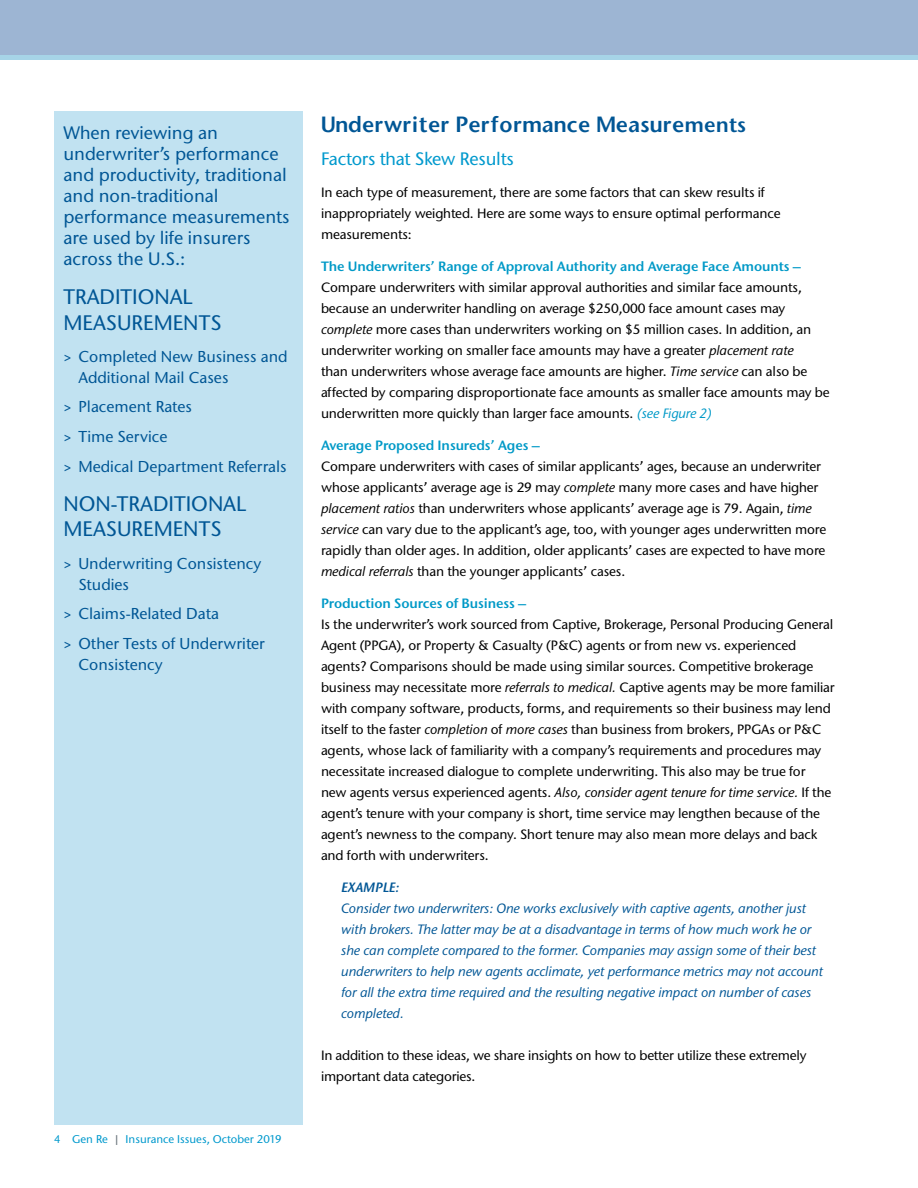
<style>
.page{position:relative;width:918px;height:1188px;background:#fff}
.page>*{position:absolute;margin:0;border:0;box-sizing:border-box;transform-origin:0 0}
.t1{font:21px/25.5px "Stone Sans GC Re";color:#005695}
.t2{font:21px "Stone Sans Semi Boold";color:#005695}
.t3{font:18px/21px "Stone Sans GC Re";color:#005695}
.t4{font:18px "Stone Sans GC Re";letter-spacing:-.015em;color:#0099cd}
.t5{font:15.75px/29.7px "Stone Sans GC Re";color:#005695}
.t6{font:13.5px/21px "Stone Sans GC Re";letter-spacing:-.01em;color:#000}
.t7{font:italic 13.5px/21px "Stone Sans GC Re";letter-spacing:-.01em;color:#005695}
.t8{font:600 13.5px "Stone Sans GC Re";letter-spacing:-.01em;color:#0099c7}
.t9{font:italic 600 13.5px "Stone Sans GC Re";letter-spacing:-.01em;color:#005695}
.t10{font:11.25px "Stone Sans GC Re";color:#0099cd}
.s1{color:#68737a}
.s2{font-family:"Stone Sans GC Re";font-weight:600}
.s3{font-style:italic}
.s4{font-style:italic;color:#0099c7}
</style>
<div class="page">
<div style="left:0;top:53px;width:918px;height:7px;background:#a6d4e7"></div>
<div style="left:0;top:0;width:918px;height:55px;background:#9db5d3"></div>
<div style="left:54px;top:111px;width:249px;height:1013px;background:#c1e2f1"></div>
<h2 class="t3" style="left:63px;top:122px;width:228px">When reviewing an underwriter’s performance and productivity, traditional and non-traditional performance measurements are used by life insurers across the U.S.:</h2>
<h1 class="t1" style="left:63px;top:284px;width:160px">TRADITIONAL<br>MEASUREMENTS</h1>
<p class="t5" style="left:78px;top:346px;width:211px;line-height:21px;text-indent:-15px">&gt; Completed New Business and<br>Additional Mail Cases</p>
<p class="t5" style="left:63px;top:392px;width:225px">&gt; Placement Rates<br>&gt; Time Service<br>&gt; Medical Department Referrals</p>
<h1 class="t1" style="left:63px;top:491px;width:184px">NON-TRADITIONAL<br>MEASUREMENTS</h1>
<p class="t5" style="left:78px;top:553px;width:184px;line-height:21px;text-indent:-15px">&gt; Underwriting Consistency<br>Studies</p>
<p class="t5" style="left:63px;top:599px;width:203px">&gt; Claims-Related Data<br>&gt; Other Tests of Underwriter</p>
<p class="t5" style="left:78px;top:649px;width:86px">Consistency</p>
<p class="t10" style="left:54px;top:1132px;width:229px">4 Gen Re <span class="s1">|</span> Insurance Issues, October 2019</p>
<h1 class="t2" style="left:321px;top:111px;width:427px">Underwriter Performance Measure<span class="s2">ments</span></h1>
<h2 class="t4" style="left:321px;top:148px;width:194px">Factors that Skew Results</h2>
<p class="t6" style="left:321px;top:182px;width:461px">In each type of measurement, there are some factors that can skew results if inappropriately weighted. Here are some ways to ensure optimal performance measurements:</p>
<p class="t8" style="left:321px;top:258px;width:481px">The Underwriters’ Range of Approval Authority and Average Face Amounts –</p>
<p class="t6" style="left:321px;top:277px;width:510px">Compare underwriters with similar approval authorities and similar face amounts, because an underwriter handling on average $250,000 face amount cases may <span class="s3">complete</span> more cases than underwriters working on $5 million cases. In addition, an underwriter working on smaller face amounts may have a greater <span class="s3">placement rate<br></span>than underwriters whose average face amounts are higher. <span class="s3">Time service</span> can also be affected by comparing disproportionate face amounts as smaller face amounts may be underwritten more quickly than larger face amounts. <span class="s4">(see Figure 2)</span></p>
<p class="t8" style="left:321px;top:437px;width:220px">Average Proposed Insureds’ Ages –</p>
<p class="t6" style="left:321px;top:456px;width:507px">Compare underwriters with cases of similar applicants’ ages, because an underwriter whose applicants’ average age is 29 may <span class="s3">complete</span> many more cases and have higher <span class="s3">placement ratios</span> than underwriters whose applicants’ average age is 79. Again, <span class="s3">time service</span> can vary due to the applicant’s age, too, with younger ages underwritten more rapidly than older ages. In addition, older applicants’ cases are expected to have more <span class="s3">medical referrals</span> than the younger applicants’ cases.</p>
<p class="t8" style="left:321px;top:595px;width:207px">Production Sources of Business –</p>
<p class="t6" style="left:321px;top:613px;width:515px">Is the underwriter’s work sourced from Captive, Brokerage, Personal Producing General Agent (PPGA), or Property &amp; Casualty (P&amp;C) agents or from new vs. experienced agents? Comparisons should be made using similar sources. Competitive brokerage business may necessitate more <span class="s3">referrals to medical.</span> Captive agents may be more familiar with company software, products, forms, and requirements so their business may lend itself to the faster <span class="s3">completion</span> of <span class="s3">more cases</span> than business from brokers, PPGAs or P&amp;C agents, whose lack of familiarity with a company’s requirements and procedures may necessitate increased dialogue to complete underwriting. This also may be true for<br>new agents versus experienced agents. <span class="s3">Also, consider agent tenure for time service.</span> If the agent’s tenure with your company is short, time service may lengthen because of the agent’s newness to the company. Short tenure may also mean more delays and back and forth with underwriters.</p>
<p class="t9" style="left:341px;top:879px;width:60px">EXAMPLE:</p>
<p class="t7" style="left:341px;top:897px;width:483px">Consider two underwriters: One works exclusively with captive agents, another just with brokers. The latter may be at a disadvantage in terms of how much work he or she can complete compared to the former. Companies may assign some of their best underwriters to help new agents acclimate, yet performance metrics may not account for all the extra time required and the resulting negative impact on number of cases completed.</p>
<p class="t6" style="left:321px;top:1045px;width:487px">In addition to these ideas, we share insights on how to better utilize these extremely important data categories.</p>
</div>
